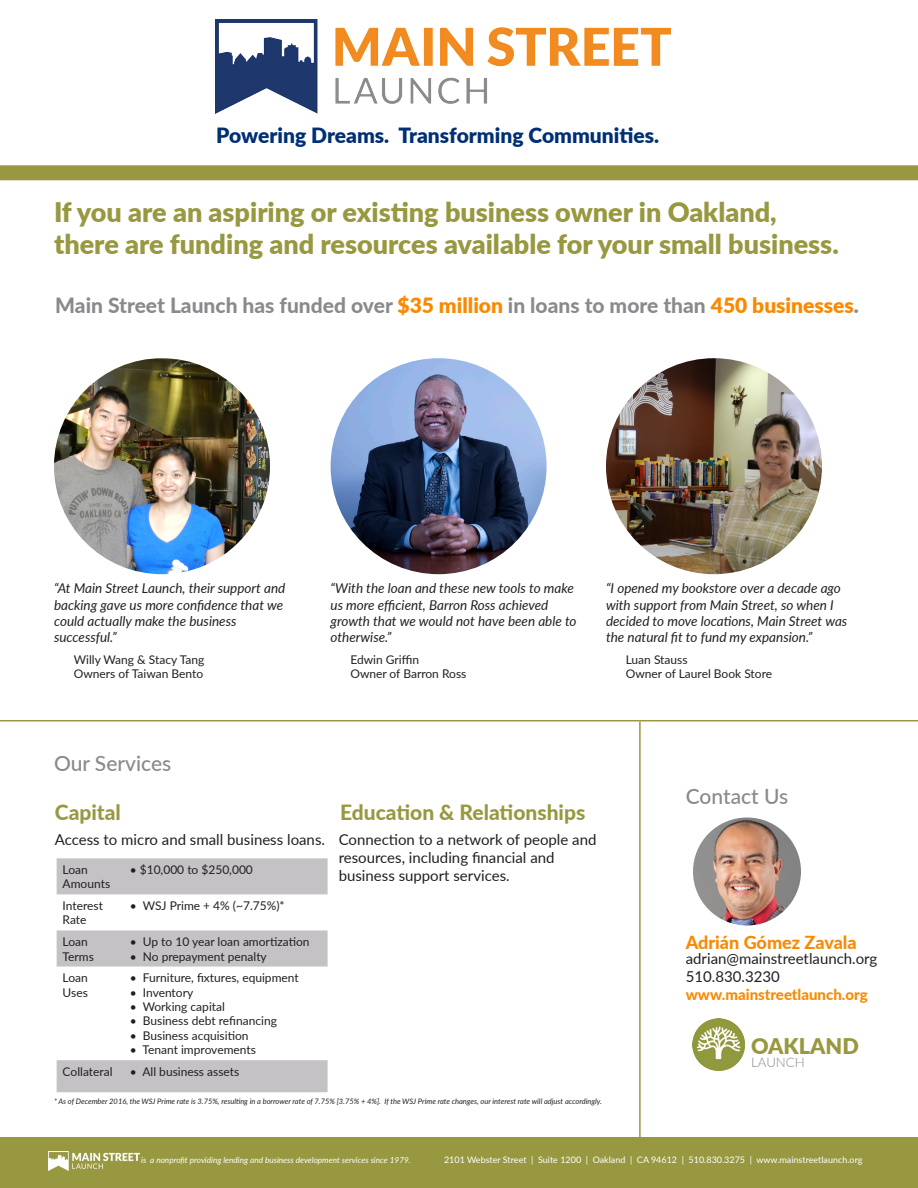
<style>
.page{position:relative;width:918px;height:1188px;background:#fff}
.page>*{position:absolute;margin:0;border:0;box-sizing:border-box;transform-origin:0 0}
.t1{font:900 27px/32.4px "Lato";color:#979840}
.t2{font:900 21.6px "Lato";color:#979840}
.t3{font:800 21px "Lato";color:#8a8a8e}
.t4{font:900 21px "Lato";color:#002f73}
.t5{font:800 21px "Lato";color:#979840}
.t6{font:500 21px "Lato";color:#8a8a8e}
.t7{font:800 18px "Lato";color:#fa8900}
.t8{font:15px/18px "Lato";color:#231f20}
.t9{font:800 15px "Lato";color:#fa8900}
.t10{font:italic 13.5px/16.2px "Lato";color:#231f20}
.t11{font:300 13.2px "Lato";color:#8a8a8e}
.t12{font:12px/14.4px "Lato";color:#231f20}
.t13{font:9px "Lato";color:#fff}
.t14{font:italic 8.25px "Lato";color:#fff}
.t15{font:italic 7.5px "Lato";color:#231f20}
.s1{font-weight:900;color:#fa8900}
.s2{font-weight:900}
</style>
<div class="page">
<div style="left:0;top:165px;width:918px;height:15px;background:#979840"></div>
<img style="left:54px;top:358px;width:216px;height:216px;border-radius:108px">
<img style="left:606px;top:358px;width:216px;height:216px;border-radius:108px">
<img style="left:331px;top:358px;width:216px;height:216px;border-radius:108px">
<hr style="left:0;top:720px;width:918px;height:2px;background:#979840">
<hr style="left:639px;top:722px;width:2px;height:466px;background:#979840">
<div style="left:0;top:1137px;width:918px;height:51px;background:#979840"></div>
<svg style="left:57px;top:858px;width:271px;height:234px"></svg>
<img style="left:693px;top:818px;width:108px;height:108px;border-radius:54px">
<img style="left:215px;top:19px;width:456px;height:95px">
<img style="left:49px;top:1151px;width:91px;height:19px">
<img style="left:692px;top:1019px;width:53px;height:52px">
<p class="t4" style="left:216px;top:120px;width:444px">Powering Dreams. Transforming Communities.</p>
<p class="t1" style="left:54px;top:194px;width:786px">If you are an aspiring or existing business owner in Oakland, there are funding and resources available for your small business.</p>
<p class="t3" style="left:55px;top:290px;width:805px">Main Street Launch has funded over <span class="s1">$35 million</span> in loans to more than <span class="s1">450 businesses</span><span class="s2">.</span></p>
<p class="t10" style="left:54px;top:580px;width:233px">“At Main Street Launch, their support and backing gave us more confidence that we could actually make the business successful.”</p>
<p class="t12" style="left:74px;top:652px;width:132px">Willy Wang &amp; Stacy Tang<br>Owners of Taiwan Bento</p>
<p class="t10" style="left:331px;top:580px;width:248px">“With the loan and these new tools to make us more efficient, Barron Ross achieved growth that we would not have been able to otherwise.”</p>
<p class="t12" style="left:350px;top:652px;width:70px">Edwin Griffin</p>
<p class="t12" style="left:350px;top:666px;width:117px">Owner of Barron Ross</p>
<p class="t10" style="left:606px;top:580px;width:243px">“I opened my bookstore over a decade ago with support from Main Street, so when I decided to move locations, Main Street was the natural fit to fund my expansion.”</p>
<p class="t12" style="left:626px;top:652px;width:63px">Luan Stauss</p>
<p class="t12" style="left:626px;top:666px;width:148px">Owner of Laurel Book Store</p>
<p class="t6" style="left:54px;top:748px;width:119px">Our Services</p>
<p class="t5" style="left:55px;top:797px;width:68px">Capital</p>
<p class="t5" style="left:340px;top:797px;width:247px">Education &amp; Relationships</p>
<p class="t8" style="left:339px;top:830px;width:259px">Connection to a network of people and resources, including financial and business support services.</p>
<p class="t8" style="left:55px;top:830px;width:272px">Access to micro and small business loans.</p>
<p class="t12" style="left:63px;top:862px;width:49px">Loan<br>Amounts</p>
<p class="t12" style="left:130px;top:862px;width:125px">• $10,000 to $250,000</p>
<p class="t12" style="left:63px;top:898px;width:42px">Interest<br>Rate</p>
<p class="t12" style="left:130px;top:898px;width:157px">• WSJ Prime + 4% (~7.75%)*</p>
<p class="t12" style="left:63px;top:934px;width:33px">Loan<br>Terms</p>
<p class="t12" style="left:130px;top:934px;width:181px">• Up to 10 year loan amortization</p>
<p class="t12" style="left:130px;top:948px;width:139px">• No prepayment penalty</p>
<p class="t12" style="left:63px;top:970px;width:27px">Loan<br>Uses</p>
<p class="t12" style="left:130px;top:970px;width:171px">• Furniture, fixtures, equipment</p>
<p class="t12" style="left:130px;top:985px;width:65px">• Inventory</p>
<p class="t12" style="left:130px;top:999px;width:97px">• Working capital</p>
<p class="t12" style="left:130px;top:1013px;width:149px">• Business debt refinancing</p>
<p class="t12" style="left:130px;top:1028px;width:120px">• Business acquisition</p>
<p class="t12" style="left:130px;top:1042px;width:128px">• Tenant improvements</p>
<p class="t12" style="left:63px;top:1064px;width:51px">Collateral</p>
<p class="t12" style="left:130px;top:1064px;width:111px">• All business assets</p>
<p class="t6" style="left:686px;top:782px;width:104px">Contact Us</p>
<p class="t7" style="left:686px;top:929px;width:172px">Adrián Gómez Zavala</p>
<p class="t8" style="left:686px;top:949px;width:193px">adrian@mainstreetlaunch.org</p>
<p class="t8" style="left:686px;top:967px;width:96px">510.830.3230</p>
<p class="t9" style="left:686px;top:984px;width:183px">www.mainstreetlaunch.org</p>
<p class="t2" style="left:751px;top:1030px;width:109px">OAKLAND</p>
<p class="t11" style="left:751px;top:1053px;width:55px">LAUNCH</p>
<p class="t15" style="left:54px;top:1096px;width:549px">* As of December 2016, the WSJ Prime rate is 3.75%, resulting in a borrower rate of 7.75% [3.75% + 4%]. If the WSJ Prime rate changes, our interest rate will adjust accordingly.</p>
<p class="t14" style="left:141px;top:1154px;width:271px">is a nonprofit providing lending and business development services since 1979.</p>
<p class="t13" style="left:444px;top:1153px;width:420px">2101 Webster Street | Suite 1200 | Oakland | CA 94612 | 510.830.3275 | www.mainstreetlaunch.org</p>
</div>
